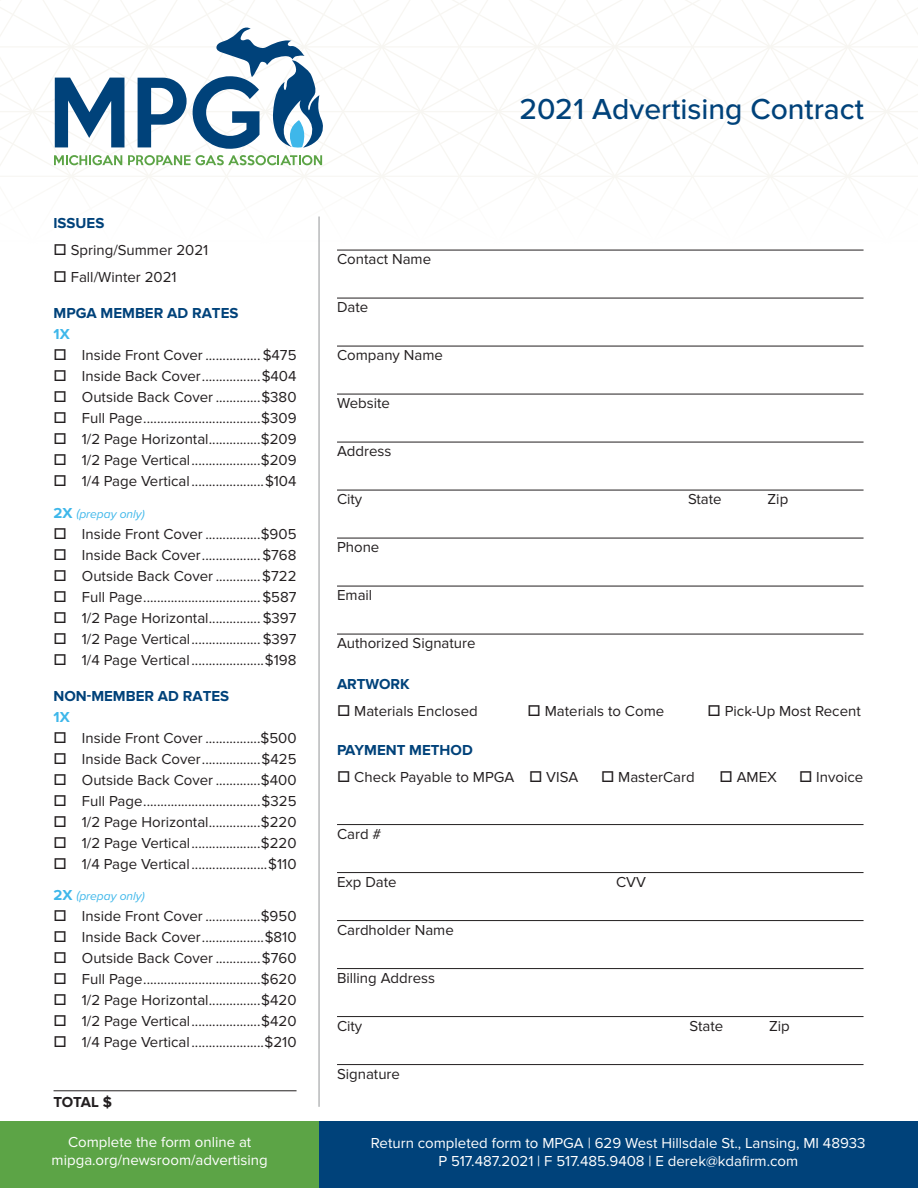
<style>
.page{position:relative;width:918px;height:1188px;background:#fff}
.page>*{position:absolute;margin:0;border:0;box-sizing:border-box;transform-origin:0 0}
.t1{font:500 30px "Proxima Nova";color:#00427a}
.t2{font:15px "Proxima Nova";color:#231f20}
.t3{font:15px/18px "Proxima Nova";color:#fff;text-align:center}
.t4{font:700 15px "Proxima Nova";color:#00427a}
.t5{font:700 15px "Proxima Nova";letter-spacing:-.025em;color:#231f20}
.t6{font:700 15px "Proxima Nova";color:#3eb7ea}
.t7{font:italic 12px "Proxima Nova";color:#3eb7ea}
.s1{font-weight:700;font-style:normal;font-size:15px}
</style>
<div class="page">
<svg style="left:0;top:0;width:918px;height:306px"></svg>
<div style="left:317px;top:1121px;width:601px;height:67px;background:#00427a"></div>
<div style="left:0;top:1121px;width:319px;height:67px;background:#5ca446"></div>
<svg style="left:55px;top:78px;width:69px;height:69px"></svg>
<svg style="left:138px;top:78px;width:49px;height:69px"></svg>
<svg style="left:193px;top:27px;width:131px;height:122px"></svg>
<svg style="left:54px;top:155px;width:68px;height:10px"></svg>
<svg style="left:128px;top:155px;width:194px;height:10px"></svg>
<hr style="left:54px;top:1090px;width:243px;height:1px;background:#231f20">
<hr style="left:337px;top:250px;width:527px;height:1px;background:#231f20">
<hr style="left:337px;top:298px;width:527px;height:1px;background:#231f20">
<hr style="left:337px;top:346px;width:527px;height:1px;background:#231f20">
<hr style="left:337px;top:394px;width:527px;height:1px;background:#231f20">
<hr style="left:337px;top:442px;width:527px;height:1px;background:#231f20">
<hr style="left:337px;top:490px;width:527px;height:1px;background:#231f20">
<hr style="left:337px;top:538px;width:527px;height:1px;background:#231f20">
<hr style="left:337px;top:586px;width:527px;height:1px;background:#231f20">
<hr style="left:337px;top:634px;width:527px;height:1px;background:#231f20">
<hr style="left:337px;top:824px;width:527px;height:1px;background:#231f20">
<hr style="left:337px;top:872px;width:527px;height:1px;background:#231f20">
<hr style="left:337px;top:920px;width:527px;height:1px;background:#231f20">
<hr style="left:337px;top:968px;width:527px;height:1px;background:#231f20">
<hr style="left:337px;top:1016px;width:527px;height:1px;background:#231f20">
<hr style="left:337px;top:1064px;width:527px;height:1px;background:#231f20">
<hr style="left:319px;top:217px;width:1px;height:890px;background:#939598">
<p class="t4" style="left:54px;top:215px;width:52px">ISSUES</p>
<p class="t2" style="left:54px;top:242px;width:156px">□ Spring/Summer 2021</p>
<p class="t2" style="left:54px;top:269px;width:125px">□ Fall/Winter 2021</p>
<p class="t4" style="left:54px;top:305px;width:186px">MPGA MEMBER AD RATES</p>
<p class="t6" style="left:54px;top:326px;width:18px">1X</p>
<p class="t2" style="left:54px;top:347px;width:245px">□ Inside Front Cover ................$475</p>
<p class="t2" style="left:54px;top:368px;width:244px">□ Inside Back Cover.................$404</p>
<p class="t2" style="left:54px;top:389px;width:244px">□ Outside Back Cover .............$380</p>
<p class="t2" style="left:54px;top:410px;width:244px">□ Full Page..................................$309</p>
<p class="t2" style="left:54px;top:431px;width:244px">□ 1/2 Page Horizontal...............$209</p>
<p class="t2" style="left:54px;top:452px;width:244px">□ 1/2 Page Vertical....................$209</p>
<p class="t2" style="left:54px;top:473px;width:244px">□ 1/4 Page Vertical.....................$104</p>
<p class="t7" style="left:54px;top:507px;width:93px"><span class="s1">2X</span> (prepay only)</p>
<p class="t2" style="left:54px;top:525px;width:245px">□ Inside Front Cover ................$905</p>
<p class="t2" style="left:54px;top:546px;width:245px">□ Inside Back Cover.................$768</p>
<p class="t2" style="left:54px;top:567px;width:245px">□ Outside Back Cover .............$722</p>
<p class="t2" style="left:54px;top:588px;width:244px">□ Full Page..................................$587</p>
<p class="t2" style="left:54px;top:609px;width:245px">□ 1/2 Page Horizontal...............$397</p>
<p class="t2" style="left:54px;top:630px;width:245px">□ 1/2 Page Vertical....................$397</p>
<p class="t2" style="left:54px;top:651px;width:244px">□ 1/4 Page Vertical.....................$198</p>
<p class="t4" style="left:54px;top:687px;width:177px">NON-MEMBER AD RATES</p>
<p class="t6" style="left:54px;top:708px;width:18px">1X</p>
<p class="t2" style="left:54px;top:729px;width:244px">□ Inside Front Cover ................$500</p>
<p class="t2" style="left:54px;top:750px;width:244px">□ Inside Back Cover.................$425</p>
<p class="t2" style="left:54px;top:771px;width:244px">□ Outside Back Cover .............$400</p>
<p class="t2" style="left:54px;top:792px;width:245px">□ Full Page..................................$325</p>
<p class="t2" style="left:54px;top:813px;width:245px">□ 1/2 Page Horizontal...............$220</p>
<p class="t2" style="left:54px;top:834px;width:245px">□ 1/2 Page Vertical....................$220</p>
<p class="t2" style="left:54px;top:855px;width:244px">□ 1/4 Page Vertical......................$110</p>
<p class="t7" style="left:54px;top:890px;width:93px"><span class="s1">2X</span> (prepay only)</p>
<p class="t2" style="left:54px;top:908px;width:244px">□ Inside Front Cover ................$950</p>
<p class="t2" style="left:54px;top:929px;width:244px">□ Inside Back Cover..................$810</p>
<p class="t2" style="left:54px;top:950px;width:245px">□ Outside Back Cover .............$760</p>
<p class="t2" style="left:54px;top:971px;width:244px">□ Full Page..................................$620</p>
<p class="t2" style="left:54px;top:992px;width:244px">□ 1/2 Page Horizontal...............$420</p>
<p class="t2" style="left:54px;top:1013px;width:244px">□ 1/2 Page Vertical....................$420</p>
<p class="t2" style="left:54px;top:1034px;width:244px">□ 1/4 Page Vertical.....................$210</p>
<p class="t5" style="left:54px;top:1094px;width:60px">TOTAL $</p>
<p class="t3" style="left:52px;top:1134px;width:218px">Complete the form online at mipga.org/newsroom/advertising</p>
<h1 class="t1" style="left:519px;top:92px;width:346px">2021 Advertising Contract</h1>
<p class="t2" style="left:337px;top:251px;width:96px">Contact Name</p>
<p class="t2" style="left:337px;top:299px;width:33px">Date</p>
<p class="t2" style="left:337px;top:347px;width:107px">Company Name</p>
<p class="t2" style="left:337px;top:395px;width:54px">Website</p>
<p class="t2" style="left:337px;top:443px;width:56px">Address</p>
<p class="t2" style="left:337px;top:491px;width:27px">City</p>
<p class="t2" style="left:688px;top:491px;width:35px">State</p>
<p class="t2" style="left:768px;top:491px;width:22px">Zip</p>
<p class="t2" style="left:337px;top:539px;width:44px">Phone</p>
<p class="t2" style="left:337px;top:587px;width:37px">Email</p>
<p class="t2" style="left:337px;top:635px;width:140px">Authorized Signature</p>
<p class="t4" style="left:337px;top:675px;width:74px">ARTWORK</p>
<p class="t2" style="left:337px;top:702px;width:142px">□ Materials Enclosed</p>
<p class="t2" style="left:528px;top:702px;width:138px">□ Materials to Come</p>
<p class="t2" style="left:708px;top:702px;width:155px">□ Pick-Up Most Recent</p>
<p class="t4" style="left:337px;top:741px;width:137px">PAYMENT METHOD</p>
<p class="t2" style="left:337px;top:768px;width:243px">□ Check Payable to MPGA □ VISA</p>
<p class="t2" style="left:601px;top:768px;width:95px">□ MasterCard</p>
<p class="t2" style="left:720px;top:768px;width:59px">□ AMEX</p>
<p class="t2" style="left:799px;top:768px;width:66px">□ Invoice</p>
<p class="t2" style="left:337px;top:825px;width:46px">Card #</p>
<p class="t2" style="left:337px;top:873px;width:61px">Exp Date</p>
<p class="t2" style="left:616px;top:873px;width:31px">CVV</p>
<p class="t2" style="left:337px;top:921px;width:118px">Cardholder Name</p>
<p class="t2" style="left:337px;top:969px;width:100px">Billing Address</p>
<p class="t2" style="left:337px;top:1017px;width:27px">City</p>
<p class="t2" style="left:690px;top:1017px;width:35px">State</p>
<p class="t2" style="left:769px;top:1017px;width:22px">Zip</p>
<p class="t2" style="left:337px;top:1065px;width:65px">Signature</p>
<p class="t3" style="left:371px;top:1134px;width:496px">Return completed form to MPGA | 629 West Hillsdale St., Lansing, MI 48933<br>P 517.487.2021 | F 517.485.9408 | E derek@kdafirm.com</p>
</div>
